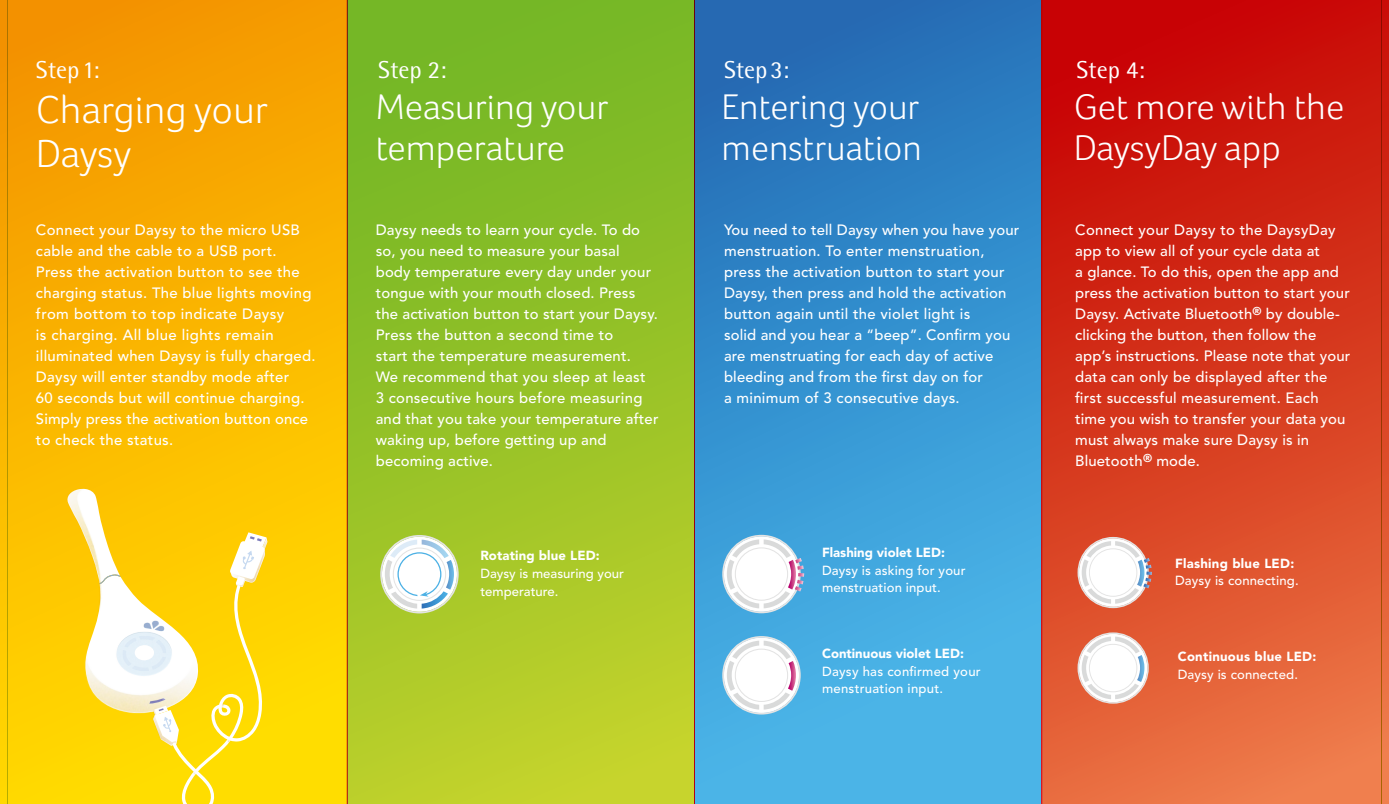
<style>
.page{position:relative;width:1389px;height:804px;background:#fff}
.page>*{position:absolute;margin:0;border:0;box-sizing:border-box;transform-origin:0 0}
.t1{font:300 40.25px/43.8px "Foco";color:#fff}
.t2{font:300 36.75px/40.2px "Foco";color:#fff}
.t3{font:24.5px "Rotis Semi Sans";color:#fff}
.t4{font:500 14.88px/21px "Avenir";letter-spacing:.01em;color:#fff}
.t5{font:500 13.12px/17.5px "Avenir";letter-spacing:.01em;color:#fff}
.t6{font:900 13.12px "Avenir";letter-spacing:.01em;color:#fff}
</style>
<div class="page">
<div style="left:694px;top:0;width:348px;height:804px;background:linear-gradient(to bottom,#226cb5,#4ebeef)"></div>
<div style="left:1042px;top:0;width:347px;height:804px;background:linear-gradient(to bottom,#c50000,#eb7744)"></div>
<div style="left:0;top:0;width:347px;height:804px;background:linear-gradient(to bottom,#f49500,#ffe200)"></div>
<div style="left:347px;top:0;width:347px;height:804px;background:linear-gradient(to bottom,#6fb525,#c1d22b)"></div>
<div style="left:13px;top:457px;width:150px;height:211px;background:#fdc100"></div>
<div style="left:27px;top:597px;width:34px;height:168px;background:#ffd000"></div>
<img style="left:301px;top:604px;width:20px;height:31px">
<img style="left:270px;top:604px;width:31px;height:36px">
<div style="left:206px;top:484px;width:117px;height:120px;background:#ffce00"></div>
<img style="left:270px;top:686px;width:16px;height:109px">
<img style="left:270px;top:651px;width:11px;height:109px">
<svg style="left:61px;top:488px;width:209px;height:316px"></svg>
<img style="left:94px;top:646px;width:127px;height:110px">
<svg style="left:380px;top:535px;width:79px;height:78px"></svg>
<svg style="left:1078px;top:537px;width:74px;height:71px"></svg>
<svg style="left:1078px;top:632px;width:71px;height:71px"></svg>
<svg style="left:722px;top:535px;width:82px;height:78px"></svg>
<svg style="left:722px;top:636px;width:79px;height:78px"></svg>
<hr style="left:7px;top:0;width:1px;height:804px;background:#afca00">
<hr style="left:1041px;top:0;width:1px;height:804px;background:#e5007d">
<hr style="left:1381px;top:0;width:1px;height:804px;background:#afca00">
<hr style="left:694px;top:0;width:1px;height:804px;background:#e5007d">
<hr style="left:347px;top:0;width:1px;height:804px;background:#e5007d">
<h3 class="t3" style="left:36px;top:56px;width:65px">Step1:</h3>
<h1 class="t1" style="left:36px;top:87px;width:234px">Charging your<br>Daysy</h1>
<p class="t4" style="left:36px;top:219px;width:281px">Connect your Daysy to the micro USB cable and the cable to a USB port.<br>Press the activation button to see the charging status. The blue lights moving from bottom to top indicate Daysy<br>is charging. All blue lights remain illuminated when Daysy is fully charged.<br>Daysy will enter standby mode after<br>60 seconds but will continue charging.<br>Simply press the activation button once to check the status.</p>
<h3 class="t3" style="left:378px;top:56px;width:70px">Step 2:</h3>
<h2 class="t2" style="left:376px;top:87px;width:234px">Measuring your temperature</h2>
<p class="t4" style="left:376px;top:219px;width:284px">Daysy needs to learn your cycle. To do so, you need to measure your basal<br>body temperature every day under your tongue with your mouth closed. Press the activation button to start your Daysy.<br>Press the button a second time to<br>start the temperature measurement.<br>We recommend that you sleep at least<br>3 consecutive hours before measuring and that you take your temperature after waking up, before getting up and becoming active.</p>
<p class="t6" style="left:480px;top:548px;width:121px">Rotating blue LED:</p>
<p class="t5" style="left:480px;top:565px;width:145px">Daysy is measuring your temperature.</p>
<h3 class="t3" style="left:724px;top:56px;width:67px">Step3:</h3>
<h2 class="t2" style="left:722px;top:87px;width:202px">Entering your menstruation</h2>
<p class="t4" style="left:724px;top:219px;width:297px">You need to tell Daysy when you have your menstruation. To enter menstruation, press the activation button to start your Daysy, then press and hold the activation button again until the violet light is<br>solid and you hear a “beep”. Confirm you are menstruating for each day of active bleeding and from the first day on for<br>a minimum of 3 consecutive days.</p>
<p class="t6" style="left:822px;top:544px;width:125px">Flashing violet LED:</p>
<p class="t5" style="left:822px;top:561px;width:145px">Daysy is asking for your menstruation input.</p>
<p class="t6" style="left:822px;top:646px;width:143px">Continuous violet LED:</p>
<p class="t5" style="left:822px;top:663px;width:160px">Daysy has confirmed your menstruation input.</p>
<h3 class="t3" style="left:1076px;top:56px;width:70px">Step 4:</h3>
<h2 class="t2" style="left:1074px;top:87px;width:272px">Get more with the<br>DaysyDay app</h2>
<p class="t4" style="left:1075px;top:219px;width:277px">Connect your Daysy to the DaysyDay app to view all of your cycle data at<br>a glance. To do this, open the app and press the activation button to start your Daysy. Activate Bluetooth<sup>®</sup> by double&shy;clicking the button, then follow the app’s instructions. Please note that your data can only be displayed after the first successful measurement. Each time you wish to transfer your data you must always make sure Daysy is in Bluetooth<sup>®</sup> mode.</p>
<p class="t6" style="left:1175px;top:555px;width:121px">Flashing blue LED:</p>
<p class="t5" style="left:1175px;top:572px;width:125px">Daysy is connecting.</p>
<p class="t6" style="left:1178px;top:649px;width:140px">Continuous blue LED:</p>
<p class="t5" style="left:1178px;top:666px;width:122px">Daysy is connected.</p>
</div>
